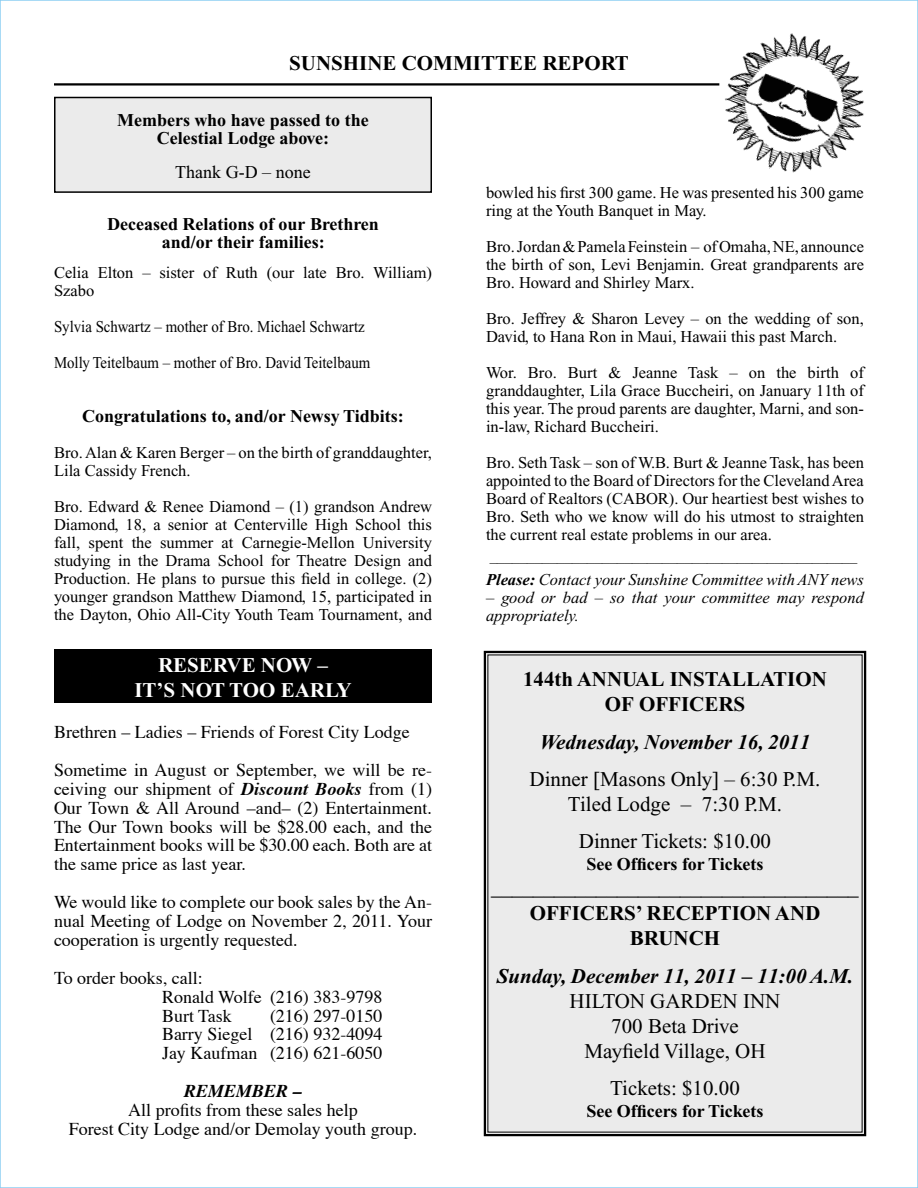
<style>
.page{position:relative;width:918px;height:1188px;background:#fff}
.page>*{position:absolute;margin:0;border:0;box-sizing:border-box;transform-origin:0 0}
.t1{font:21px/25.2px "Times New Roman";color:#000;text-align:center}
.t2{font:700 21px/25.2px "Times New Roman";color:#000;text-align:center}
.t3{font:italic 700 21px "Times New Roman";color:#000}
.t4{font:700 21px/25.2px "Times New Roman";color:#fff;text-align:center}
.t5{font:18px/18.9px "Times";color:#000;text-align:justify}
.t6{font:700 18px/18px "Times New Roman";color:#000;text-align:center}
.t7{font:18px "Times New Roman";color:#000}
.t8{font:italic 700 18px "Times";color:#000}
.t9{font:16.5px/18px "Times New Roman";color:#000}
.t10{font:italic 16.5px/18px "Times New Roman";color:#000}
.t11{font:16.5px/36px "Times New Roman";color:#000;scale:.9 1}
.t12{font:15px "Times New Roman";color:#000}
.s1{font-weight:700;font-style:italic}
.s2{font-weight:700}
</style>
<div class="page">
<hr style="left:54px;top:83px;width:665px;height:3px;background:#000">
<img style="left:706px;top:33px;width:158px;height:140px">
<div style="left:55px;top:98px;width:376px;height:94px;background:#ebebeb"></div>
<div style="left:54px;top:97px;width:378px;height:96px;border:2px solid #000"></div>
<div style="left:54px;top:650px;width:378px;height:54px;background:#000"></div>
<div style="left:483px;top:650px;width:384px;height:487px;background:#ebebeb"></div>
<p class="t2" style="left:289px;top:50px;width:27px">Sunshine</p>
<p class="t2" style="left:402px;top:50px;width:31px">Committee</p>
<p class="t2" style="left:542px;top:50px;width:31px">Report</p>
<p class="t6" style="left:117px;top:111px;width:253px">Members who have passed to the<br>Celestial Lodge above:</p>
<p class="t7" style="left:175px;top:162px;width:137px">Thank G-D – none</p>
<p class="t6" style="left:107px;top:215px;width:273px">Deceased Relations of our Brethren and/or their families:</p>
<p class="t9" style="left:54px;top:263px;width:380px">Celia Elton – sister of Ruth (our late Bro. William)<br>Szabo</p>
<p class="t11" style="left:54px;top:308px;width:353px">Sylvia Schwartz – mother of Bro. Michael Schwartz<br>Molly Teitelbaum – mother of Bro. David Teitelbaum</p>
<p class="t6" style="left:82px;top:407px;width:323px">Congratulations to, and/or Newsy Tidbits:</p>
<p class="t9" style="left:54px;top:443px;width:380px">Bro. Alan &amp; Karen Berger – on the birth of granddaughter,<br>Lila Cassidy French.</p>
<p class="t9" style="left:54px;top:497px;width:380px;text-align:justify">Bro. Edward &amp; Renee Diamond – (1) grandson Andrew Diamond, 18, a senior at Centerville High School this fall, spent the summer at Carnegie-Mellon University studying in the Drama School for Theatre Design and Production. He plans to pursue this field in college. (2) younger grandson Matthew Diamond, 15, participated in the Dayton, Ohio All-City Youth Team Tournament, and</p>
<p class="t4" style="left:134px;top:652px;width:219px">RESERVE NOW –<br>IT’S NOT TOO EARLY</p>
<p class="t5" style="left:54px;top:712px;width:379px;line-height:37.8px">Brethren – Ladies – Friends of Forest City Lodge<br>Sometime in August or September, we will be re-</p>
<p class="t5" style="left:54px;top:778px;width:380px">ceiving our shipment of <span class="s1">Discount Books</span> from (1)<br>Our Town &amp; All Around –and– (2) Entertainment.<br>The Our Town books will be $28.00 each, and the Entertainment books will be $30.00 each. Both are at the same price as last year.</p>
<p class="t5" style="left:54px;top:891px;width:379px">We would like to complete our book sales by the An&shy;nual Meeting of Lodge on November 2, 2011. Your cooperation is urgently requested.</p>
<p class="t5" style="left:162px;top:967px;width:222px;text-align:left;text-indent:-108px">To order books, call:<br>Ronald Wolfe (216) 383-9798<br>Burt Task</p>
<p class="t5" style="left:162px;top:1004px;width:222px;text-indent:108px">(216) 297-0150<br>Barry Siegel (216) 932-4094<br>Jay Kaufman (216) 621-6050</p>
<p class="t8" style="left:184px;top:1074px;width:119px">REMEMBER –</p>
<p class="t5" style="left:69px;top:1099px;width:350px;text-align:center">All profits from these sales help<br>Forest City Lodge and/or Demolay youth group.</p>
<p class="t9" style="left:486px;top:184px;width:379px">bowled his first 300 game. He was presented his 300 game ring at the Youth Banquet in May.</p>
<p class="t9" style="left:486px;top:238px;width:380px;text-align:justify">Bro. Jordan &amp; Pamela Feinstein – of Omaha, NE, announce the birth of son, Levi Benjamin. Great grandparents are Bro. Howard and Shirley Marx.</p>
<p class="t9" style="left:486px;top:310px;width:379px">Bro. Jeffrey &amp; Sharon Levey – on the wedding of son,<br>David, to Hana Ron in Maui, Hawaii this past March.</p>
<p class="t9" style="left:486px;top:364px;width:380px;text-align:justify">Wor. Bro. Burt &amp; Jeanne Task – on the birth of granddaughter, Lila Grace Buccheiri, on January 11th of this year. The proud parents are daughter, Marni, and son&shy;in-law, Richard Buccheiri.</p>
<p class="t9" style="left:486px;top:454px;width:380px;text-align:justify">Bro. Seth Task – son of W.B. Burt &amp; Jeanne Task, has been appointed to the Board of Directors for the Cleveland Area Board of Realtors (CABOR). Our heartiest best wishes to Bro. Seth who we know will do his utmost to straighten the current real estate problems in our area.</p>
<p class="t12" style="left:490px;top:554px;width:369px">–––––––––––––––––––––––––––––––––––––––––––––––––</p>
<p class="t10" style="left:486px;top:571px;width:379px"><span class="s2">Please:</span> Contact your Sunshine Committee withANY news</p>
<p class="t10" style="left:486px;top:589px;width:380px">– good or bad – so that your committee may respond appropriately.</p>
<p class="t2" style="left:523px;top:667px;width:305px">144th ANNUAL INSTALLATION<br>OF OFFICERS</p>
<p class="t3" style="left:540px;top:730px;width:272px">Wednesday, November 16, 2011</p>
<p class="t1" style="left:530px;top:766px;width:292px">Dinner [Masons Only] – 6:30 P.M.<br>Tiled Lodge – 7:30 P.M.</p>
<p class="t1" style="left:579px;top:829px;width:194px">Dinner Tickets: $10.00</p>
<p class="t6" style="left:586px;top:855px;width:179px">See Officers for Tickets</p>
<p class="t1" style="left:491px;top:876px;width:369px">___________________________________</p>
<p class="t2" style="left:530px;top:901px;width:292px">OFFICERS’ RECEPTION AND<br>BRUNCH</p>
<p class="t3" style="left:497px;top:964px;width:358px">Sunday, December 11, 2011 – 11:00 A.M.</p>
<p class="t1" style="left:570px;top:988px;width:212px">HILTON GARDEN INN<br>700 Beta Drive<br>Mayfield Village, OH</p>
<p class="t1" style="left:610px;top:1076px;width:131px">Tickets: $10.00</p>
<p class="t6" style="left:586px;top:1102px;width:179px">See Officers for Tickets</p>
</div>
